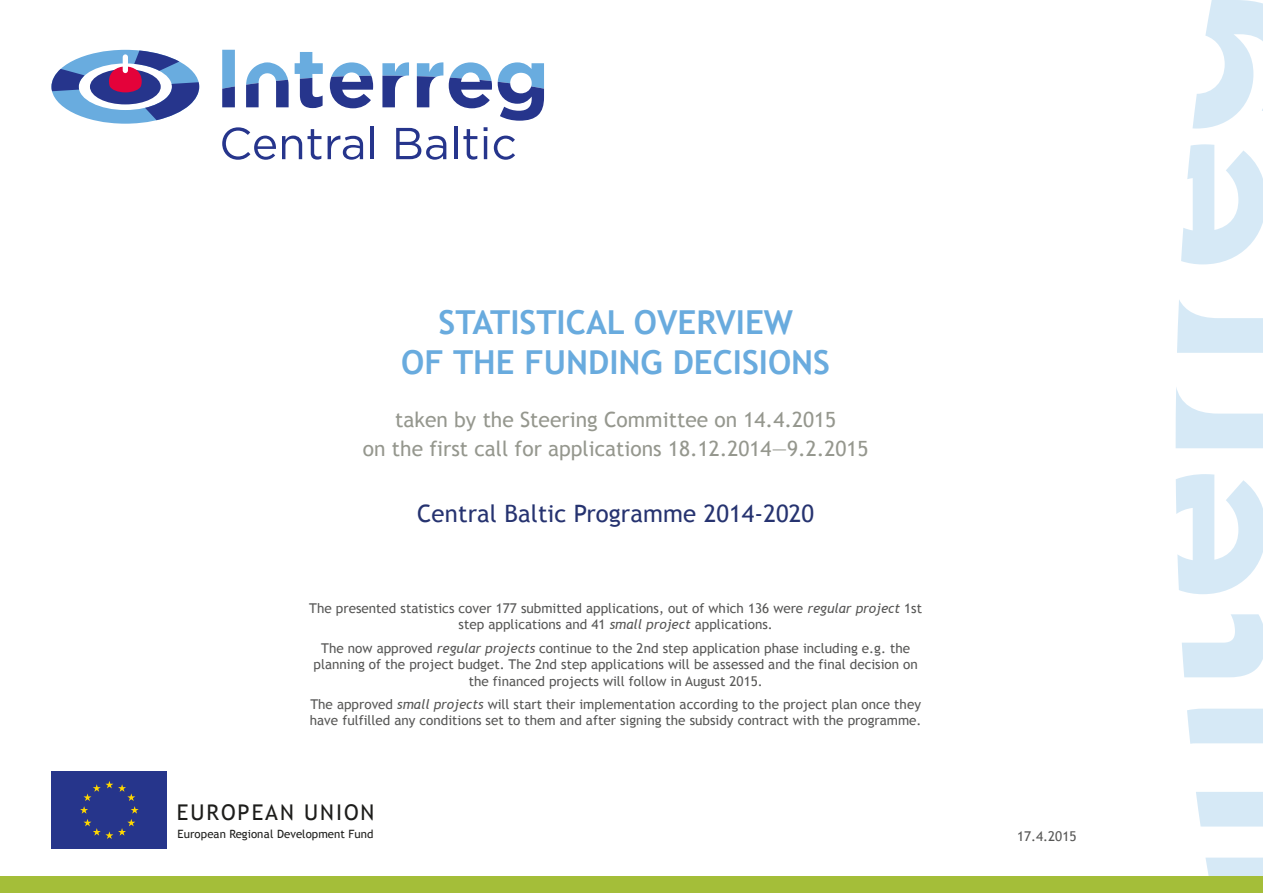
<style>
.page{position:relative;width:1263px;height:893px;background:#fff}
.page>*{position:absolute;margin:0;border:0;box-sizing:border-box;transform-origin:0 0}
.t1{font:700 33px/39.6px "Trebuchet MS";color:#69abde;text-align:center}
.t2{font:24px "Trebuchet MS";letter-spacing:.005em;color:#263370}
.t3{font:21.75px "Trebuchet MS";letter-spacing:.09em;color:#1d1d1b}
.t4{font:21px/28.2px "Trebuchet MS";color:#95978e;text-align:center}
.t5{font:13.5px/16.2px "Trebuchet MS";color:#575756;text-align:center}
.t6{font:11.4px "Trebuchet MS";letter-spacing:.005em;color:#1d1d1b}
.s1{font-style:italic}
</style>
<div class="page">
<svg style="left:1205px;top:858px;width:58px;height:19px"></svg>
<svg style="left:1182px;top:614px;width:81px;height:63px"></svg>
<svg style="left:1176px;top:474px;width:87px;height:120px"></svg>
<svg style="left:1175px;top:387px;width:88px;height:61px"></svg>
<svg style="left:1177px;top:300px;width:86px;height:53px"></svg>
<svg style="left:1181px;top:144px;width:82px;height:120px"></svg>
<svg style="left:1192px;top:0;width:71px;height:129px"></svg>
<div style="left:1187px;top:709px;width:76px;height:35px;background:#d6e9f6"></div>
<div style="left:1196px;top:792px;width:67px;height:34px;background:#d6e9f6"></div>
<div style="left:0;top:877px;width:1263px;height:16px;background:#a4be39"></div>
<svg style="left:222px;top:127px;width:54px;height:33px"></svg>
<svg style="left:282px;top:129px;width:39px;height:31px"></svg>
<svg style="left:328px;top:135px;width:35px;height:25px"></svg>
<hr style="left:371px;top:127px;width:3px;height:32px;background:#26358c">
<svg style="left:396px;top:128px;width:50px;height:32px"></svg>
<hr style="left:454px;top:127px;width:3px;height:32px;background:#26358c">
<svg style="left:463px;top:129px;width:14px;height:31px"></svg>
<hr style="left:484px;top:136px;width:3px;height:23px;background:#26358c">
<svg style="left:484px;top:127px;width:3px;height:4px"></svg>
<svg style="left:494px;top:136px;width:21px;height:24px"></svg>
<svg style="left:222px;top:50px;width:13px;height:57px"></svg>
<svg style="left:295px;top:52px;width:28px;height:56px"></svg>
<svg style="left:330px;top:62px;width:43px;height:46px"></svg>
<svg style="left:382px;top:62px;width:27px;height:45px"></svg>
<svg style="left:417px;top:62px;width:26px;height:45px"></svg>
<svg style="left:449px;top:62px;width:43px;height:46px"></svg>
<svg style="left:498px;top:62px;width:46px;height:59px"></svg>
<svg style="left:246px;top:62px;width:43px;height:45px"></svg>
<svg style="left:51px;top:50px;width:148px;height:74px"></svg>
<div style="left:123px;top:54px;width:5px;height:19px;background:#fff;border-radius:3px"></div>
<div style="left:51px;top:771px;width:116px;height:77px;background:#26358b"></div>
<svg style="left:80px;top:781px;width:59px;height:58px"></svg>
<h1 class="t1" style="left:401px;top:303px;width:430px">STATISTICAL OVERVIEW<br>OF THE FUNDING DECISIONS</h1>
<h3 class="t4" style="left:363px;top:406px;width:507px">taken by the Steering Committee on 14.4.2015<br>on the first call for applications 18.12.2014—9.2.2015</h3>
<h2 class="t2" style="left:417px;top:500px;width:398px">Central Baltic Programme 2014-2020</h2>
<p class="t5" style="left:309px;top:600px;width:614px">The presented statistics cover 177 submitted applications, out of which 136 were <span class="s1">regular project</span> 1st step applications and 41 <span class="s1">small project</span> applications.</p>
<p class="t5" style="left:314px;top:640px;width:606px">The now approved <span class="s1">regular projects</span> continue to the 2nd step application phase including e.g. the planning of the project budget. The 2nd step applications will be assessed and the final decision on the financed projects will follow in August 2015.</p>
<p class="t5" style="left:310px;top:697px;width:613px;text-align:left">The approved <span class="s1">small projects</span> will start their implementation according to the project plan once they have fulfilled any conditions set to them and after signing the subsidy contract with the programme.</p>
<h3 class="t3" style="left:177px;top:800px;width:199px">EUROPEAN UNION</h3>
<p class="t6" style="left:178px;top:828px;width:197px">European Regional Development Fund</p>
<p class="t5" style="left:1017px;top:828px;width:61px">17.4.2015</p>
</div>
